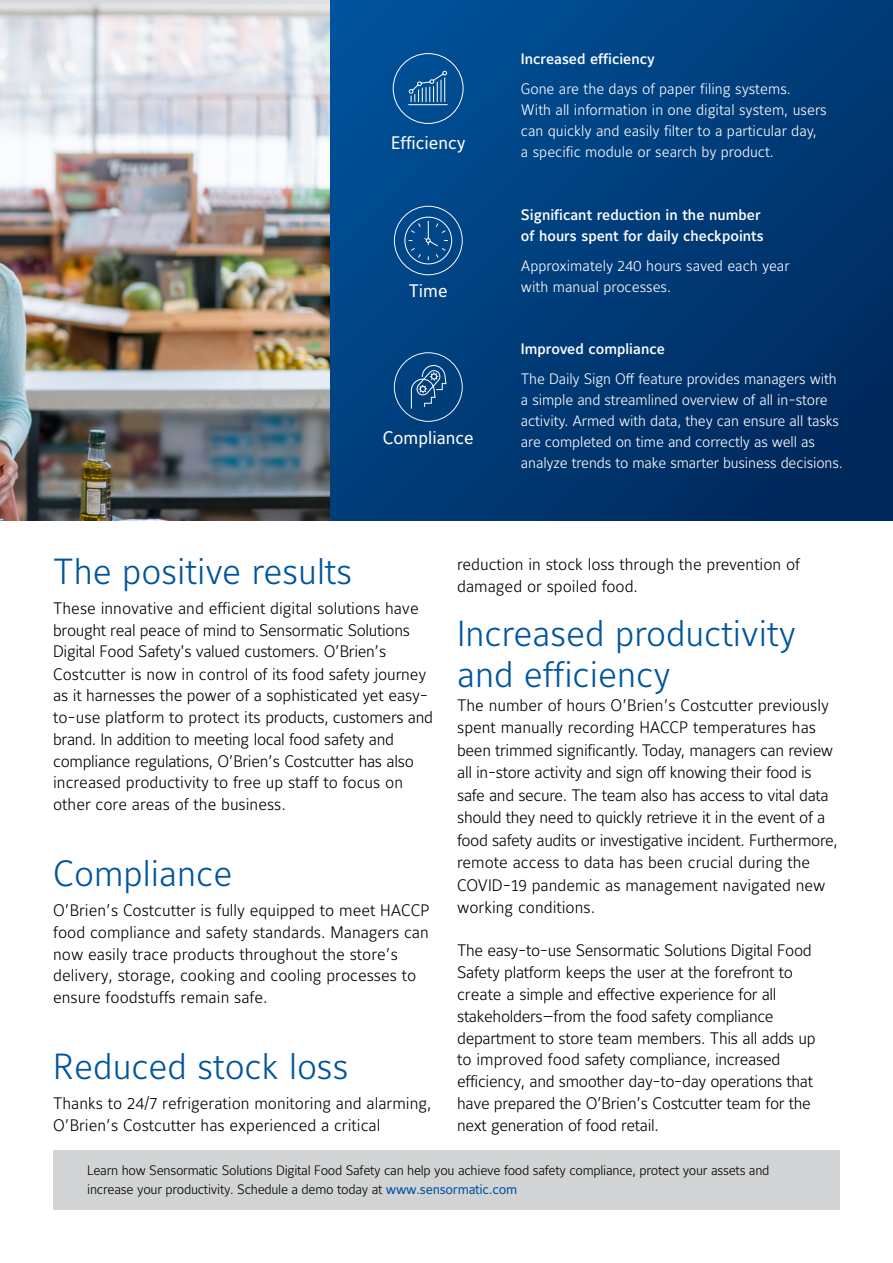
<style>
.page{position:relative;width:893px;height:1263px;background:#fff}
.page>*{position:absolute;margin:0;border:0;box-sizing:border-box;transform-origin:0 0}
.t1{font:300 36px/40.5px "Maurea Jci Lf ML";color:#00549e}
.t2{font:18px "Maurea Jci Lf ML";color:#fff}
.t3{font:300 16.5px/21.8px "Maurea Jci Lf ML";letter-spacing:-.02em;color:#000}
.t4{font:300 16.5px/21.8px "Maurea Jci Lf ML";color:#000}
.t5{font:300 15px/21px "Maurea Jci Lf ML";letter-spacing:-.01em;color:#fff}
.t6{font:500 15px/21px "Maurea Jci Lf ML";color:#fff}
.t7{font:300 13.5px/18.3px "Maurea Jci Lf ML";letter-spacing:-.02em;color:#000}
.s1{font-weight:400;color:#00549e}
</style>
<div class="page">
<img style="left:0;top:0;width:331px;height:520px">
<svg style="left:331px;top:0;width:562px;height:520px;background:#003c78"></svg>
<svg style="left:407px;top:70px;width:41px;height:36px"></svg>
<div style="left:393px;top:53px;width:70px;height:71px;border:1px solid #fff;border-radius:50%"></div>
<svg style="left:394px;top:206px;width:69px;height:69px;background:#175692"></svg>
<svg style="left:394px;top:352px;width:69px;height:70px;background:#185189"></svg>
<div style="left:53px;top:1150px;width:787px;height:60px;background:#d1d3d4"></div>
<p class="t2" style="left:391px;top:132px;width:76px">Efficiency</p>
<p class="t2" style="left:409px;top:280px;width:40px">Time</p>
<p class="t2" style="left:383px;top:427px;width:92px">Compliance</p>
<p class="t6" style="left:521px;top:49px;width:135px">Increased efficiency</p>
<p class="t5" style="left:521px;top:78px;width:307px">Gone are the days of paper filing systems.<br>With all information in one digital system, users can quickly and easily filter to a particular day, a specific module or search by product.</p>
<p class="t6" style="left:521px;top:205px;width:244px">Significant reduction in the number of hours spent for daily checkpoints</p>
<p class="t5" style="left:521px;top:255px;width:270px">Approximately 240 hours saved each year with manual processes.</p>
<p class="t6" style="left:521px;top:338px;width:145px">Improved compliance</p>
<p class="t5" style="left:521px;top:368px;width:323px">The Daily Sign Off feature provides managers with a simple and streamlined overview of all in-store activity. Armed with data, they can ensure all tasks are completed on time and correctly as well as analyze trends to make smarter business decisions.</p>
<h1 class="t1" style="left:53px;top:551px;width:301px">The positive results</h1>
<p class="t3" style="left:53px;top:597px;width:381px">These innovative and efficient digital solutions have brought real peace of mind to Sensormatic Solutions Digital Food Safety's valued customers. O’Brien’s Costcutter is now in control of its food safety journey as it harnesses the power of a sophisticated yet easy&shy;to-use platform to protect its products, customers and brand. In addition to meeting local food safety and compliance regulations, O’Brien’s Costcutter has also increased productivity to free up staff to focus on other core areas of the business.</p>
<h1 class="t1" style="left:53px;top:852px;width:181px">Compliance</h1>
<p class="t4" style="left:53px;top:899px;width:378px">O’Brien’s Costcutter is fully equipped to meet HACCP food compliance and safety standards. Managers can now easily trace products throughout the store’s delivery, storage, cooking and cooling processes to ensure foodstuffs remain safe.</p>
<h1 class="t1" style="left:53px;top:1045px;width:297px">Reduced stock loss</h1>
<p class="t4" style="left:53px;top:1092px;width:380px">Thanks to 24/7 refrigeration monitoring and alarming,<br>O’Brien’s Costcutter has experienced a critical</p>
<p class="t4" style="left:457px;top:552px;width:345px;line-height:22.5px">reduction in stock loss through the prevention of damaged or spoiled food.</p>
<h1 class="t1" style="left:457px;top:612px;width:340px">Increased productivity and efficiency</h1>
<p class="t3" style="left:457px;top:693px;width:382px;line-height:22.5px">The number of hours O’Brien’s Costcutter previously spent manually recording HACCP temperatures has been trimmed significantly. Today, managers can review all in-store activity and sign off knowing their food is safe and secure. The team also has access to vital data should they need to quickly retrieve it in the event of a food safety audits or investigative incident. Furthermore, remote access to data has been crucial during the COVID-19 pandemic as management navigated new working conditions.</p>
<p class="t3" style="left:457px;top:939px;width:360px">The easy-to-use Sensormatic Solutions Digital Food Safety platform keeps the user at the forefront to create a simple and effective experience for all stakeholders—from the food safety compliance department to store team members. This all adds up to improved food safety compliance, increased efficiency, and smoother day-to-day operations that have prepared the O’Brien’s Costcutter team for the next generation of food retail.</p>
<p class="t7" style="left:87px;top:1161px;width:684px">Learn how Sensormatic Solutions Digital Food Safety can help you achieve food safety compliance, protect your assets and increase your productivity. Schedule a demo today at <span class="s1">www.sensormatic.com</span></p>
</div>
